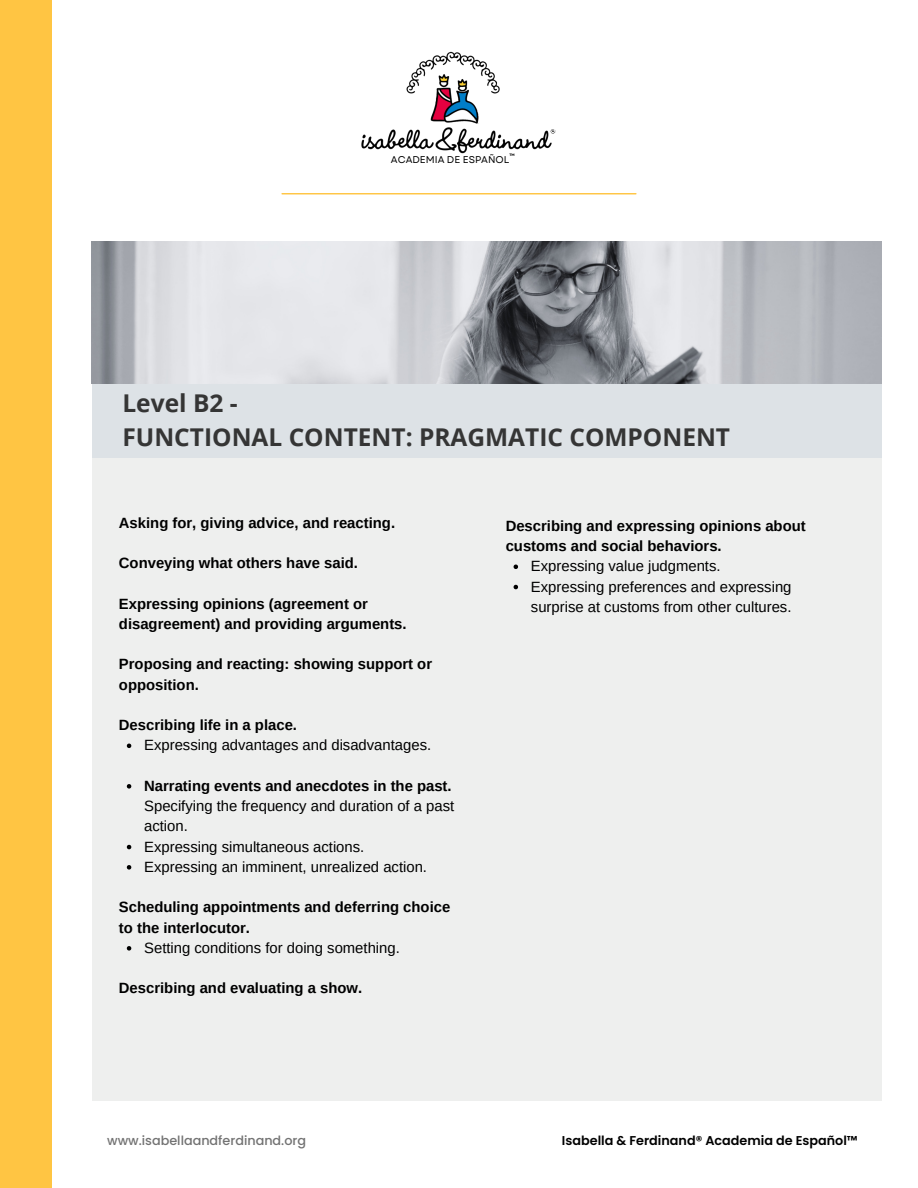
<style>
.page{position:relative;width:918px;height:1188px;background:#fff}
.page>*{position:absolute;margin:0;border:0;box-sizing:border-box;transform-origin:0 0}
.t1{font:700 24.45px/33.8px "Open Sans";color:#353535}
.t2{font:700 14.85px/20.2px "Arimo";color:#000}
.t3{font:14.85px/20.2px "Arimo";color:#000}
.t4{font:600 12.75px "Poppins";color:#000}
.t5{font:500 12.75px "Poppins";color:#737373}
.t6{font:9.75px "Garet";color:#000}
.t7{font:700 3.45px "Garet";color:#000}
.s1{font-weight:700}
</style>
<div class="page">
<img style="left:361px;top:51px;width:195px;height:103px">
<div style="left:0;top:0;width:52px;height:1188px;background:#ffc543"></div>
<div style="left:92px;top:384px;width:789px;height:86px;background:#dde2e6"></div>
<div style="left:92px;top:459px;width:789px;height:642px;background:#eeefee"></div>
<hr style="left:282px;top:193px;width:354px;height:1px;background:#ffc543">
<img style="left:92px;top:242px;width:790px;height:142px">
<svg style="left:127px;top:744px;width:4px;height:4px"></svg>
<svg style="left:127px;top:784px;width:4px;height:5px"></svg>
<svg style="left:127px;top:845px;width:4px;height:4px"></svg>
<svg style="left:127px;top:865px;width:4px;height:5px"></svg>
<svg style="left:127px;top:946px;width:4px;height:5px"></svg>
<svg style="left:514px;top:565px;width:4px;height:4px"></svg>
<svg style="left:514px;top:585px;width:4px;height:4px"></svg>
<p class="t6" style="left:391px;top:153px;width:120px">ACADEMIA DE ESPAÑOL</p>
<p class="t7" style="left:509px;top:152px;width:7px">TM</p>
<p class="t1" style="left:122px;top:386px;width:609px">Level B2 -<br>FUNCTIONAL CONTENT: PRAGMATIC COMPONENT</p>
<p class="t2" style="left:119px;top:512px;width:278px">Asking for, giving advice, and reacting.</p>
<h1 class="t2" style="left:119px;top:553px;width:241px">Conveying what others have said.</h1>
<h2 class="t2" style="left:119px;top:593px;width:289px">Expressing opinions (agreement or disagreement) and providing arguments.</h2>
<h2 class="t2" style="left:119px;top:654px;width:315px">Proposing and reacting: showing support or opposition.</h2>
<h2 class="t2" style="left:119px;top:715px;width:180px">Describing life in a place.</h2>
<h2 class="t3" style="left:144px;top:735px;width:289px">Expressing advantages and disadvantages.</h2>
<h2 class="t3" style="left:144px;top:776px;width:312px"><span class="s1">Narrating events and anecdotes in the past.<br></span>Specifying the frequency and duration of a past action.</h2>
<p class="t3" style="left:144px;top:836px;width:222px">Expressing simultaneous actions.</p>
<p class="t3" style="left:144px;top:857px;width:284px">Expressing an imminent, unrealized action.</p>
<p class="t2" style="left:119px;top:897px;width:333px">Scheduling appointments and deferring choice to the interlocutor.</p>
<p class="t3" style="left:144px;top:938px;width:257px">Setting conditions for doing something.</p>
<h2 class="t2" style="left:119px;top:978px;width:245px">Describing and evaluating a show.</h2>
<h2 class="t2" style="left:506px;top:516px;width:302px">Describing and expressing opinions about customs and social behaviors.</h2>
<p class="t3" style="left:531px;top:556px;width:191px">Expressing value judgments.</p>
<p class="t3" style="left:531px;top:576px;width:262px">Expressing preferences and expressing surprise at customs from other cultures.</p>
<p class="t5" style="left:107px;top:1132px;width:200px">www.isabellaandferdinand.org</p>
<h2 class="t4" style="left:562px;top:1132px;width:297px">Isabella &amp; Ferdinand® Academia de Español™</h2>
</div>
